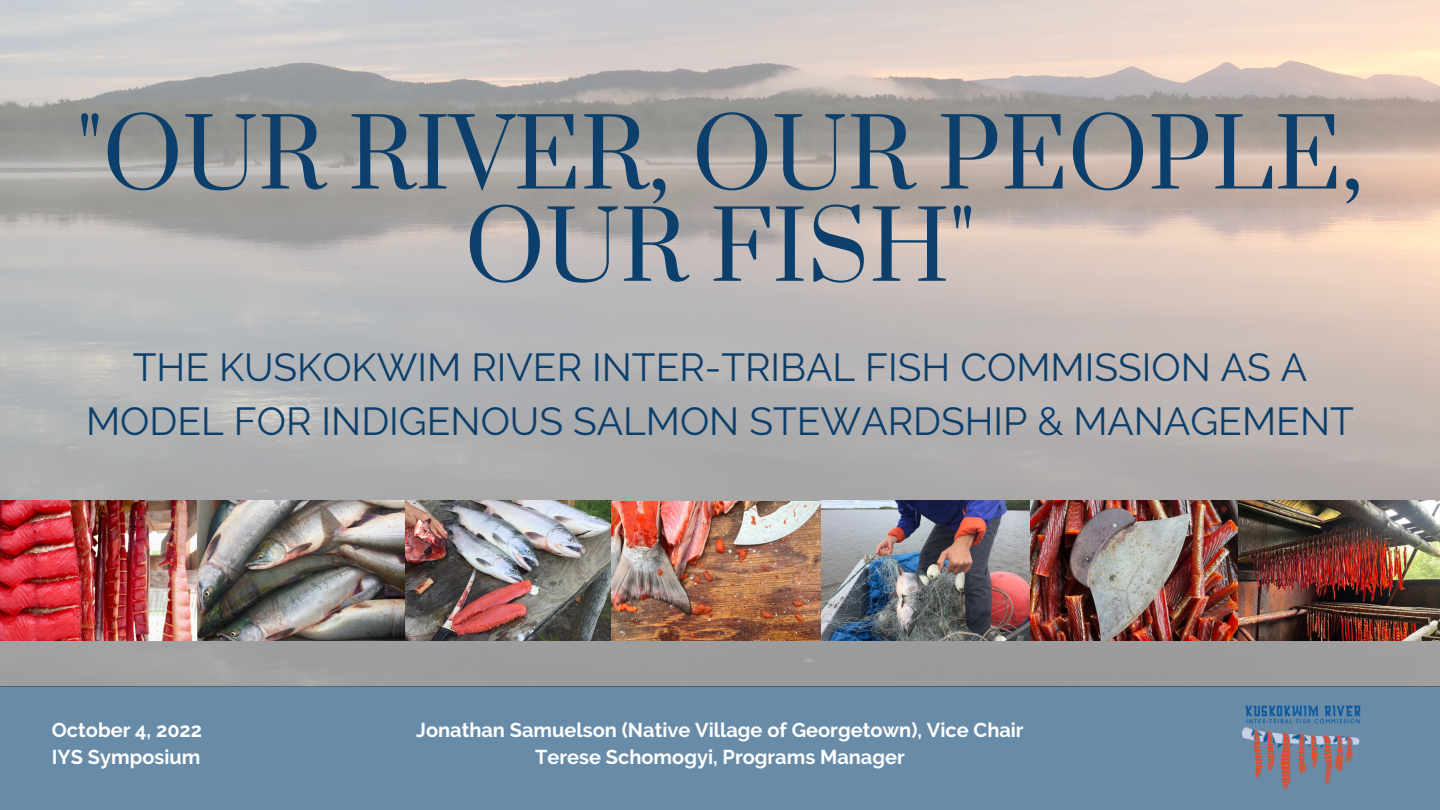
<style>
.page{position:relative;width:1440px;height:810px;background:#fff}
.page>*{position:absolute;margin:0;border:0;box-sizing:border-box;transform-origin:0 0}
.t1{font:93px/92.2px "Prata";color:#0c3f6b;text-align:center}
.t2{font:39px/54px "Raleway";color:#0c3f6b;text-align:center}
.t3{font:700 20px/27.8px "Raleway";color:#fff;text-align:center}
</style>
<div class="page">
<div style="left:0;top:686px;width:1440px;height:124px;background:#688ba8"></div>
<img style="left:0;top:0;width:1440px;height:687px">
<img style="left:0;top:501px;width:402px;height:139px">
<img style="left:402px;top:501px;width:1038px;height:140px">
<img style="left:1234px;top:676px;width:135px;height:114px">
<h1 class="t1" style="left:77px;top:113px;width:1288px">"OUR RIVER, OUR PEOPLE,<br>OUR FISH"</h1>
<h2 class="t2" style="left:86px;top:340px;width:1269px">THE KUSKOKWIM RIVER INTER-TRIBAL FISH COMMISSION AS A<br>MODEL FOR INDIGENOUS SALMON STEWARDSHIP &amp; MANAGEMENT</h2>
<p class="t3" style="left:52px;top:716px;width:152px;text-align:left">October 4, 2022<br>IYS Symposium</p>
<p class="t3" style="left:416px;top:716px;width:609px">Jonathan Samuelson (Native Village of Georgetown), Vice Chair<br>Terese Schomogyi, Programs Manager</p>
</div>
